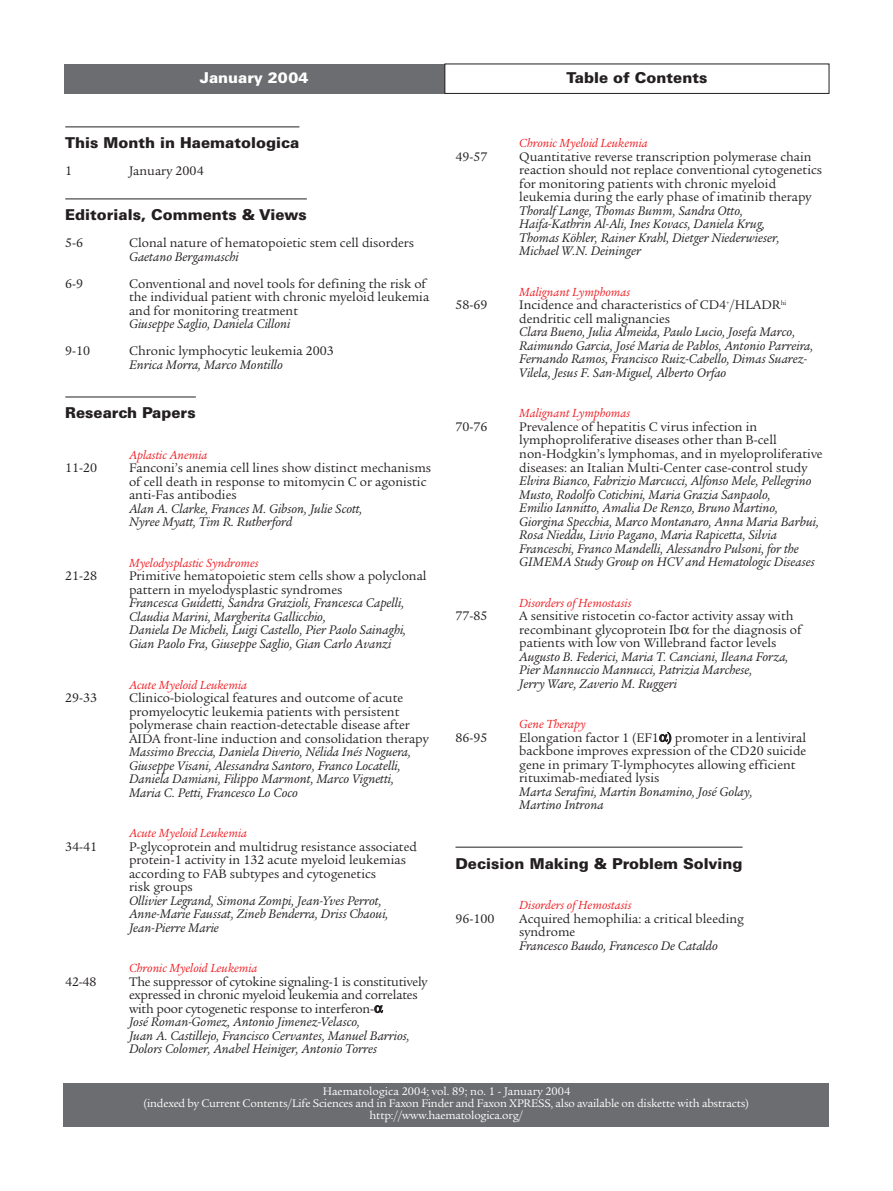
<style>
.page{position:relative;width:893px;height:1191px;background:#fff}
.page>*{position:absolute;margin:0;border:0;box-sizing:border-box;transform-origin:0 0}
.t1{font:900 15px "Univers";color:#231f20}
.t2{font:900 15px "Univers";color:#fff}
.t3{font:13.5px/13.5px "Legacy Serif";color:#231f20}
.t4{font:italic 13.5px/13.5px "Legacy Serif";color:#231f20}
.t5{font:italic 12.75px "Legacy Serif";color:#ee1e24}
.t6{font:12px/12px "Legacy Serif";letter-spacing:-.015em;color:#fff;text-align:center}
</style>
<div class="page">
<div style="left:64px;top:1083px;width:765px;height:43px;background:#6c6d70"></div>
<hr style="left:65px;top:127px;width:234px;height:1px;background:#231f20">
<hr style="left:65px;top:199px;width:242px;height:1px;background:#231f20">
<hr style="left:65px;top:397px;width:131px;height:1px;background:#231f20">
<hr style="left:455px;top:847px;width:288px;height:1px;background:#231f20">
<div style="left:64px;top:64px;width:381px;height:30px;background:#6c6d70"></div>
<div style="left:445px;top:64px;width:384px;height:30px;border:1px solid #231f20"></div>
<p class="t2" style="left:200px;top:72px;width:110px">January 2004</p>
<p class="t1" style="left:567px;top:72px;width:142px">Table of Contents</p>
<p class="t1" style="left:65px;top:137px;width:236px">This Month in Haematologica</p>
<p class="t3" style="left:65px;top:166px;width:9px">1</p>
<p class="t3" style="left:129px;top:166px;width:76px">January 2004</p>
<p class="t1" style="left:65px;top:209px;width:243px">Editorials, Comments &amp; Views</p>
<p class="t3" style="left:65px;top:238px;width:20px">5-6</p>
<p class="t3" style="left:129px;top:238px;width:287px">Clonal nature of hematopoietic stem cell disorders</p>
<p class="t4" style="left:129px;top:251px;width:111px">Gaetano Bergamaschi</p>
<p class="t3" style="left:65px;top:278px;width:20px">6-9</p>
<p class="t3" style="left:129px;top:278px;width:302px">Conventional and novel tools for defining the risk of the individual patient with chronic myeloid leukemia and for monitoring treatment</p>
<p class="t4" style="left:129px;top:319px;width:163px">Giuseppe Saglio, Daniela Cilloni</p>
<p class="t3" style="left:65px;top:346px;width:27px">9-10</p>
<p class="t3" style="left:129px;top:346px;width:206px">Chronic lymphocytic leukemia 2003</p>
<p class="t4" style="left:129px;top:359px;width:155px">Enrica Morra, Marco Montillo</p>
<p class="t1" style="left:65px;top:407px;width:132px">Research Papers</p>
<p class="t5" style="left:129px;top:450px;width:80px">Aplastic Anemia</p>
<p class="t3" style="left:65px;top:463px;width:34px">11-20</p>
<p class="t3" style="left:129px;top:463px;width:303px">Fanconi’s anemia cell lines show distinct mechanisms of cell death in response to mitomycin C or agonistic anti-Fas antibodies</p>
<p class="t4" style="left:129px;top:503px;width:235px">Alan A. Clarke, Frances M. Gibson, Julie Scott,<br>Nyree Myatt, Tim R. Rutherford</p>
<p class="t5" style="left:129px;top:558px;width:131px">Myelodysplastic Syndromes</p>
<p class="t3" style="left:65px;top:571px;width:34px">21-28</p>
<p class="t3" style="left:129px;top:571px;width:299px">Primitive hematopoietic stem cells show a polyclonal pattern in myelodysplastic syndromes</p>
<p class="t4" style="left:129px;top:598px;width:279px">Francesca Guidetti, Sandra Grazioli, Francesca Capelli, Claudia Marini, Margherita Gallicchio,<br>Daniela De Micheli, Luigi Castello, Pier Paolo Sainaghi, Gian Paolo Fra, Giuseppe Saglio, Gian Carlo Avanzi</p>
<p class="t5" style="left:129px;top:679px;width:119px">Acute Myeloid Leukemia</p>
<p class="t3" style="left:65px;top:692px;width:34px">29-33</p>
<p class="t3" style="left:129px;top:692px;width:301px">Clinico-biological features and outcome of acute promyelocytic leukemia patients with persistent polymerase chain reaction-detectable disease after AIDA front-line induction and consolidation therapy</p>
<p class="t4" style="left:129px;top:746px;width:283px">Massimo Breccia, Daniela Diverio, Nélida Inés Noguera, Giuseppe Visani, Alessandra Santoro, Franco Locatelli, Daniela Damiani, Filippo Marmont, Marco Vignetti, Maria C. Petti, Francesco Lo Coco</p>
<p class="t5" style="left:129px;top:828px;width:119px">Acute Myeloid Leukemia</p>
<p class="t3" style="left:65px;top:841px;width:34px">34-41</p>
<p class="t3" style="left:129px;top:841px;width:289px">P-glycoprotein and multidrug resistance associated protein-1 activity in 132 acute myeloid leukemias according to FAB subtypes and cytogenetics<br>risk groups</p>
<p class="t4" style="left:129px;top:895px;width:261px">Ollivier Legrand, Simona Zompi, Jean-Yves Perrot,<br>Anne-Marie Faussat, Zineb Benderra, Driss Chaoui,<br>Jean-Pierre Marie</p>
<p class="t5" style="left:129px;top:963px;width:130px">Chronic Myeloid Leukemia</p>
<p class="t3" style="left:65px;top:976px;width:33px">42-48</p>
<p class="t3" style="left:129px;top:976px;width:300px">The suppressor of cytokine signaling-1 is constitutively expressed in chronic myeloid leukemia and correlates with poor cytogenetic response to interferon-</p>
<p class="t4" style="left:129px;top:1016px;width:282px">José Roman-Gomez, Antonio Jimenez-Velasco,<br>Juan A. Castillejo, Francisco Cervantes, Manuel Barrios,<br>Dolors Colomer, Anabel Heiniger, Antonio Torres</p>
<p class="t5" style="left:519px;top:139px;width:130px">Chronic Myeloid Leukemia</p>
<p class="t3" style="left:455px;top:151px;width:34px">49-57</p>
<p class="t3" style="left:519px;top:151px;width:304px">Quantitative reverse transcription polymerase chain reaction should not replace conventional cytogenetics for monitoring patients with chronic myeloid leukemia during the early phase of imatinib therapy</p>
<p class="t4" style="left:519px;top:205px;width:262px">Thoralf Lange, Thomas Bumm, Sandra Otto, Haifa-Kathrin Al-Ali, Ines Kovacs, Daniela Krug, Thomas Köhler, Rainer Krahl, Dietger Niederwieser, Michael W.N. Deininger</p>
<p class="t5" style="left:519px;top:287px;width:112px">Malignant Lymphomas</p>
<p class="t3" style="left:455px;top:300px;width:34px">58-69</p>
<p class="t3" style="left:519px;top:300px;width:269px">Incidence and characteristics of CD4<sup>+</sup>/HLADR<sup>hi </sup>dendritic cell malignancies</p>
<p class="t4" style="left:519px;top:327px;width:296px">Clara Bueno, Julia Almeida, Paulo Lucio, Josefa Marco, Raimundo Garcia, José Maria de Pablos, Antonio Parreira, Fernando Ramos, Francisco Ruiz-Cabello, Dimas Suarez-Vilela, Jesus F. San-Miguel, Alberto Orfao</p>
<p class="t5" style="left:519px;top:409px;width:112px">Malignant Lymphomas</p>
<p class="t3" style="left:455px;top:421px;width:34px">70-76</p>
<p class="t3" style="left:519px;top:421px;width:305px">Prevalence of hepatitis C virus infection in lymphoproliferative diseases other than B-cell non-Hodgkin’s lymphomas, and in myeloproliferative diseases: an Italian Multi-Center case-control study</p>
<p class="t4" style="left:519px;top:475px;width:301px">Elvira Bianco, Fabrizio Marcucci, Alfonso Mele, Pellegrino Musto, Rodolfo Cotichini, Maria Grazia Sanpaolo,<br>Emilio Iannitto, Amalia De Renzo, Bruno Martino, Giorgina Specchia, Marco Montanaro, Anna Maria Barbui, Rosa Nieddu, Livio Pagano, Maria Rapicetta, Silvia Franceschi, Franco Mandelli, Alessandro Pulsoni, for the GIMEMA Study Group on HCV and Hematologic Diseases</p>
<p class="t5" style="left:519px;top:598px;width:114px">Disorders of Hemostasis</p>
<p class="t3" style="left:455px;top:610px;width:34px">77-85</p>
<p class="t3" style="left:519px;top:610px;width:284px">A sensitive ristocetin co-factor activity assay with recombinant glycoprotein Ib for the diagnosis of patients with low von Willebrand factor levels</p>
<p class="t4" style="left:519px;top:651px;width:271px">Augusto B. Federici, Maria T. Canciani, Ileana Forza,<br>Pier Mannuccio Mannucci, Patrizia Marchese,<br>Jerry Ware, Zaverio M. Ruggeri</p>
<p class="t5" style="left:519px;top:719px;width:68px">Gene Therapy</p>
<p class="t3" style="left:455px;top:732px;width:34px">86-95</p>
<p class="t3" style="left:519px;top:732px;width:288px">Elongation factor 1 (EF1 promoter in a lentiviral backbone improves expression of the CD20 suicide gene in primary T-lymphocytes allowing efficient rituximab-mediated lysis</p>
<p class="t4" style="left:519px;top:786px;width:235px">Marta Serafini, Martin Bonamino, José Golay,<br>Martino Introna</p>
<p class="t1" style="left:455px;top:857px;width:289px">Decision Making &amp; Problem Solving</p>
<p class="t5" style="left:519px;top:900px;width:114px">Disorders of Hemostasis</p>
<p class="t3" style="left:455px;top:913px;width:41px">96-100</p>
<p class="t3" style="left:519px;top:913px;width:226px">Acquired hemophilia: a critical bleeding syndrome</p>
<p class="t4" style="left:519px;top:940px;width:200px">Francesco Baudo, Francesco De Cataldo</p>
<p class="t6" style="left:144px;top:1086px;width:607px">Haematologica 2004; vol. 89; no. 1 - January 2004<br>(indexed by Current Contents/Life Sciences and in Faxon Finder and Faxon XPRESS, also available on diskette with abstracts) http://www.haematologica.org/</p>
</div>
